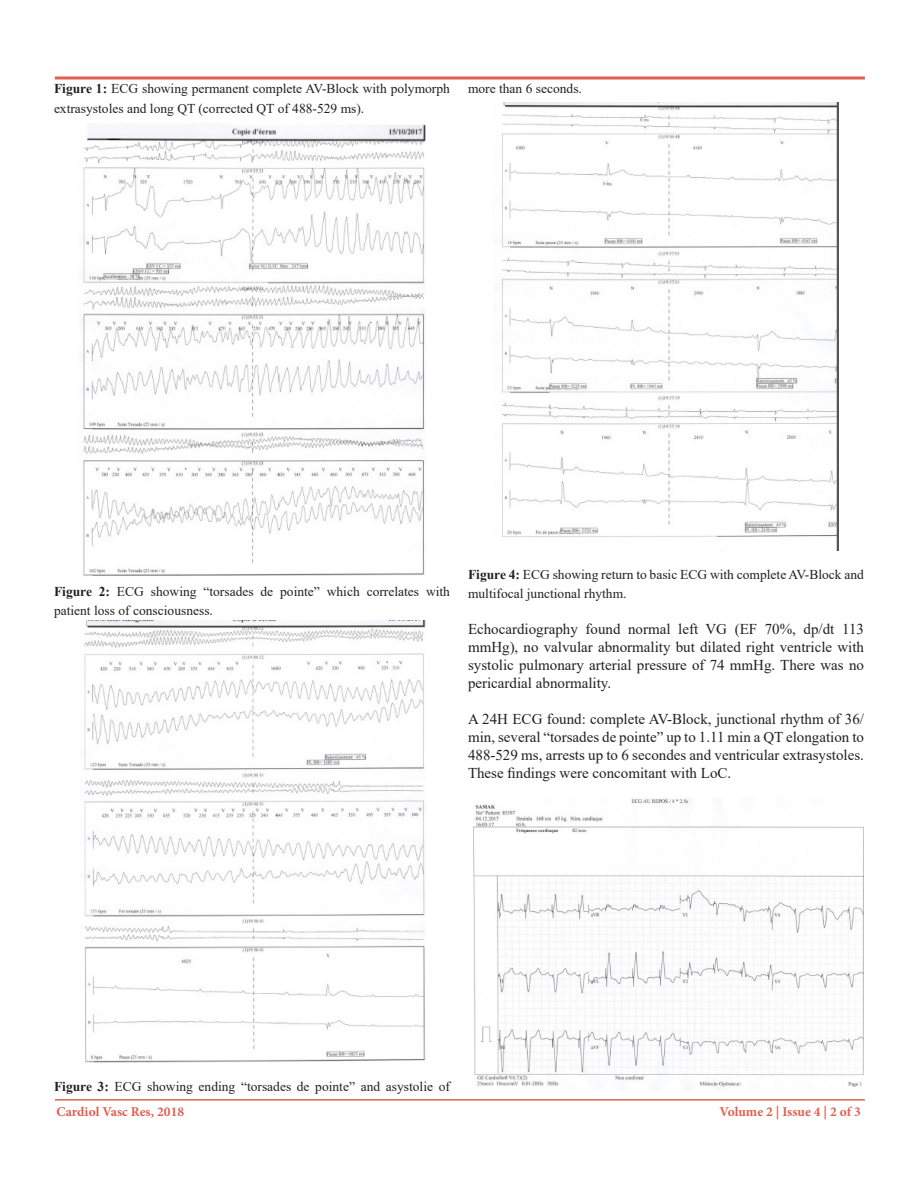
<style>
.page{position:relative;width:918px;height:1188px;background:#fff}
.page>*{position:absolute;margin:0;border:0;box-sizing:border-box;transform-origin:0 0}
.t1{font:15px/18.1px "Times New Roman";color:#231f20;text-align:justify}
.t2{font:13.5px/19.4px "Times New Roman";color:#231f20}
.t3{font:700 13.5px "Minion Pro";color:#e05f4f}
.s1{font-weight:700}
</style>
<div class="page">
<hr style="left:55px;top:1099px;width:810px;height:2px;background:#e05f4f">
<svg style="left:54px;top:76px;width:811px;height:4px;background:#e7867a"></svg>
<img style="left:83px;top:124px;width:342px;height:452px">
<img style="left:84px;top:620px;width:341px;height:443px">
<img style="left:502px;top:102px;width:336px;height:449px">
<img style="left:473px;top:798px;width:391px;height:289px">
<p class="t2" style="left:54px;top:79px;width:397px"><span class="s1">Figure 1:</span> ECG showing permanent complete AV-Block with polymorph extrasystoles and long QT (corrected QT of 488-529 ms).</p>
<p class="t2" style="left:468px;top:79px;width:115px">more than 6 seconds.</p>
<p class="t2" style="left:54px;top:581px;width:398px"><span class="s1">Figure 2:</span> ECG showing “torsades de pointe” which correlates with patient loss of consciousness.</p>
<p class="t2" style="left:468px;top:565px;width:398px;line-height:18.1px"><span class="s1">Figure 4:</span> ECG showing return to basic ECG with complete AV-Block and multifocal junctional rhythm.</p>
<p class="t1" style="left:468px;top:619px;width:398px">Echocardiography found normal left VG (EF 70%, dp/dt 113 mmHg), no valvular abnormality but dilated right ventricle with systolic pulmonary arterial pressure of 74 mmHg. There was no pericardial abnormality.</p>
<p class="t1" style="left:468px;top:710px;width:398px">A 24H ECG found: complete AV-Block, junctional rhythm of 36/ min, several “torsades de pointe” up to 1.11 min a QT elongation to 488-529 ms, arrests up to 6 secondes and ventricular extrasystoles.<br>These findings were concomitant with LoC.</p>
<p class="t2" style="left:54px;top:1076px;width:398px"><span class="s1">Figure 3:</span> ECG showing ending “torsades de pointe” and asystolie of</p>
<p class="t3" style="left:56px;top:1102px;width:129px">Cardiol Vasc Res, 2018</p>
<p class="t3" style="left:719px;top:1102px;width:143px">Volume 2 | Issue 4 | 2 of 3</p>
</div>
